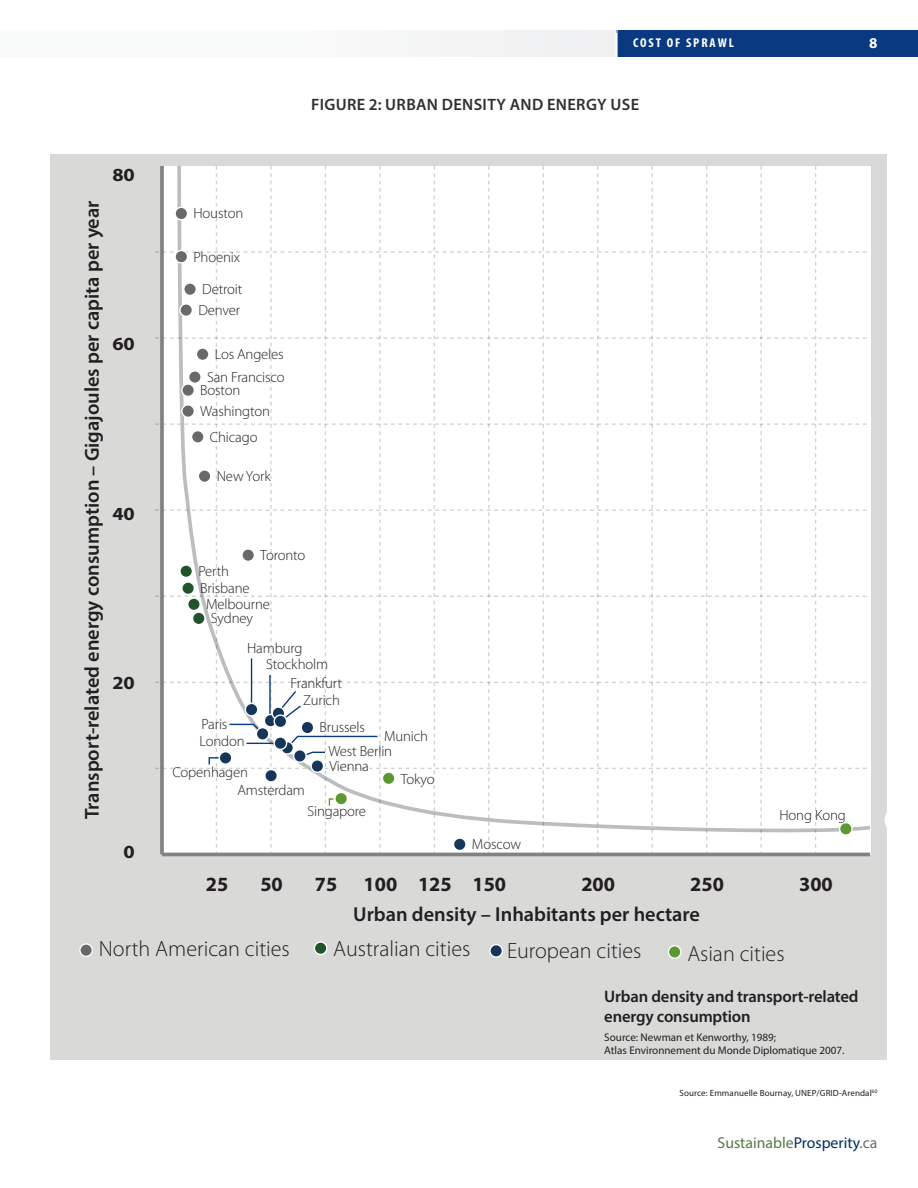
<style>
.page{position:relative;width:918px;height:1188px;background:#fff}
.page>*{position:absolute;margin:0;border:0;box-sizing:border-box;transform-origin:0 0}
.t1{font:300 22.05px "Myriad Pro";color:#231f20}
.t2{font:600 20.25px "Myriad Pro";color:#231f20}
.t3{font:700 20.25px "Myriad Pro";color:#231f20}
.t4{font:700 18.6px "Myriad Pro";color:#231f20;scale:1.09 1}
.t5{font:600 16.65px/20px "Myriad Pro";letter-spacing:-.01em;color:#231f20}
.table___Figures{font:600 16.5px "Myriad Pro";letter-spacing:.02em;color:#312f30}
.t6{font:15.75px "Myriad Pro";color:#587847}
.t7{font:700 15px "Myriad Pro";color:#fff}
.t8{font:300 14.7px/20.9px "Myriad Pro";letter-spacing:-.01em;color:#231f20}
.t9{font:700 condensed 12.9px "Myriad Pro";letter-spacing:.14em;color:#fff;scale:1.05 1}
.t10{font:11.1px/13.4px "Myriad Pro";color:#231f20}
.source{font:9px "Myriad Pro";letter-spacing:.01em;color:#231f20}
.s1{color:#002d61}
.s2{color:#6c6d70}
</style>
<div class="page">
<div style="left:50px;top:155px;width:837px;height:905px;background:#d9d9d8"></div>
<svg style="left:79px;top:943px;width:14px;height:14px"></svg>
<hr style="left:162px;top:853px;width:708px;height:3px;background:#808285">
<svg style="left:314px;top:941px;width:14px;height:14px"></svg>
<svg style="left:489px;top:944px;width:14px;height:14px"></svg>
<svg style="left:668px;top:945px;width:14px;height:14px"></svg>
<div style="left:155px;top:166px;width:714px;height:688px;background:#fff"></div>
<svg style="left:884px;top:813px;width:3px;height:15px"></svg>
<div style="left:616px;top:30px;width:302px;height:27px;background:#083981"></div>
<div style="left:0;top:30px;width:617px;height:27px;background:#f9fafa"></div>
<hr style="left:616px;top:33px;width:1px;height:30px;background:#fff">
<p class="t9" style="left:633px;top:35px;width:15px">COST</p>
<p class="t9" style="left:667px;top:35px;width:65px">OF SPRAWL</p>
<p class="t7" style="left:869px;top:33px;width:10px">8</p>
<p class="t2" style="left:79px;top:819px;width:620px;rotate:-90deg">Transport-related energy consumption – Gigajoules per capita per year</p>
<p class="t4" style="left:112px;top:163px;width:22px">80</p>
<p class="t4" style="left:112px;top:332px;width:22px">60</p>
<p class="t4" style="left:112px;top:501px;width:22px">40</p>
<p class="t4" style="left:112px;top:670px;width:22px">20</p>
<p class="t4" style="left:124px;top:840px;width:12px">0</p>
<p class="table___Figures" style="left:311px;top:94px;width:330px">FIGURE 2: URBAN DENSITY AND ENERGY USE</p>
<p class="t8" style="left:193px;top:203px;width:51px">Houston</p>
<p class="t8" style="left:193px;top:247px;width:48px">Phoenix</p>
<p class="t8" style="left:198px;top:279px;width:45px">Detroit<br>Denver</p>
<p class="t8" style="left:207px;top:343px;width:79px;line-height:22.8px;text-align:center">Los Angeles<br>San Francisco</p>
<p class="t8" style="left:200px;top:380px;width:71px">Boston<br>Washington</p>
<p class="t8" style="left:210px;top:427px;width:49px">Chicago</p>
<p class="t8" style="left:217px;top:466px;width:55px">New York</p>
<p class="t8" style="left:260px;top:545px;width:47px">Toronto</p>
<p class="t8" style="left:198px;top:561px;width:32px">Perth</p>
<p class="t8" style="left:200px;top:578px;width:51px">Brisbane</p>
<p class="t8" style="left:206px;top:594px;width:65px">Melbourne</p>
<p class="t8" style="left:211px;top:608px;width:44px">Sydney</p>
<p class="t8" style="left:247px;top:638px;width:57px">Hamburg</p>
<p class="t8" style="left:291px;top:655px;width:53px;line-height:19px;text-indent:-24px">Stockholm<br>Frankfurt</p>
<p class="t8" style="left:303px;top:690px;width:38px">Zurich</p>
<p class="t8" style="left:201px;top:714px;width:28px">Paris</p>
<p class="t8" style="left:172px;top:762px;width:77px">Copenhagen</p>
<p class="t8" style="left:200px;top:731px;width:47px">London</p>
<p class="t8" style="left:237px;top:780px;width:69px">Amsterdam</p>
<p class="t8" style="left:320px;top:717px;width:47px">Brussels</p>
<p class="t8" style="left:330px;top:756px;width:41px">Vienna</p>
<p class="t8" style="left:384px;top:726px;width:46px">Munich</p>
<p class="t8" style="left:328px;top:741px;width:65px">West Berlin</p>
<p class="t8" style="left:401px;top:768px;width:35px">Tokyo</p>
<p class="t8" style="left:307px;top:801px;width:60px">Singapore</p>
<p class="t8" style="left:472px;top:834px;width:51px">Moscow</p>
<p class="t8" style="left:779px;top:805px;width:68px">Hong Kong</p>
<p class="t3" style="left:206px;top:871px;width:24px">25</p>
<p class="t3" style="left:260px;top:871px;width:24px">50</p>
<p class="t3" style="left:315px;top:871px;width:24px">75</p>
<p class="t3" style="left:364px;top:871px;width:144px">100 125 150</p>
<p class="t3" style="left:581px;top:871px;width:35px">200</p>
<p class="t3" style="left:690px;top:871px;width:35px">250</p>
<p class="t3" style="left:799px;top:871px;width:35px">300</p>
<p class="t2" style="left:353px;top:901px;width:348px">Urban density – Inhabitants per hectare</p>
<p class="t1" style="left:99px;top:937px;width:193px">North American cities</p>
<p class="t1" style="left:333px;top:937px;width:139px">Australian cities</p>
<p class="t1" style="left:507px;top:939px;width:136px">European cities</p>
<p class="t1" style="left:687px;top:941px;width:99px">Asian cities</p>
<p class="t5" style="left:604px;top:986px;width:256px">Urban density and transport-related energy consumption</p>
<p class="t10" style="left:604px;top:1030px;width:242px">Source: Newman et Kenworthy, 1989;<br>Atlas Environnement du Monde Diplomatique 2007.</p>
<p class="source" style="left:680px;top:1087px;width:199px">Source: Emmanuelle Bournay, UNEP/GRID-Arendal<sup>60</sup></p>
<p class="t6" style="left:718px;top:1133px;width:161px">Sustainable<span class="s1">Prosperity</span><span class="s2">.ca</span></p>
</div>
